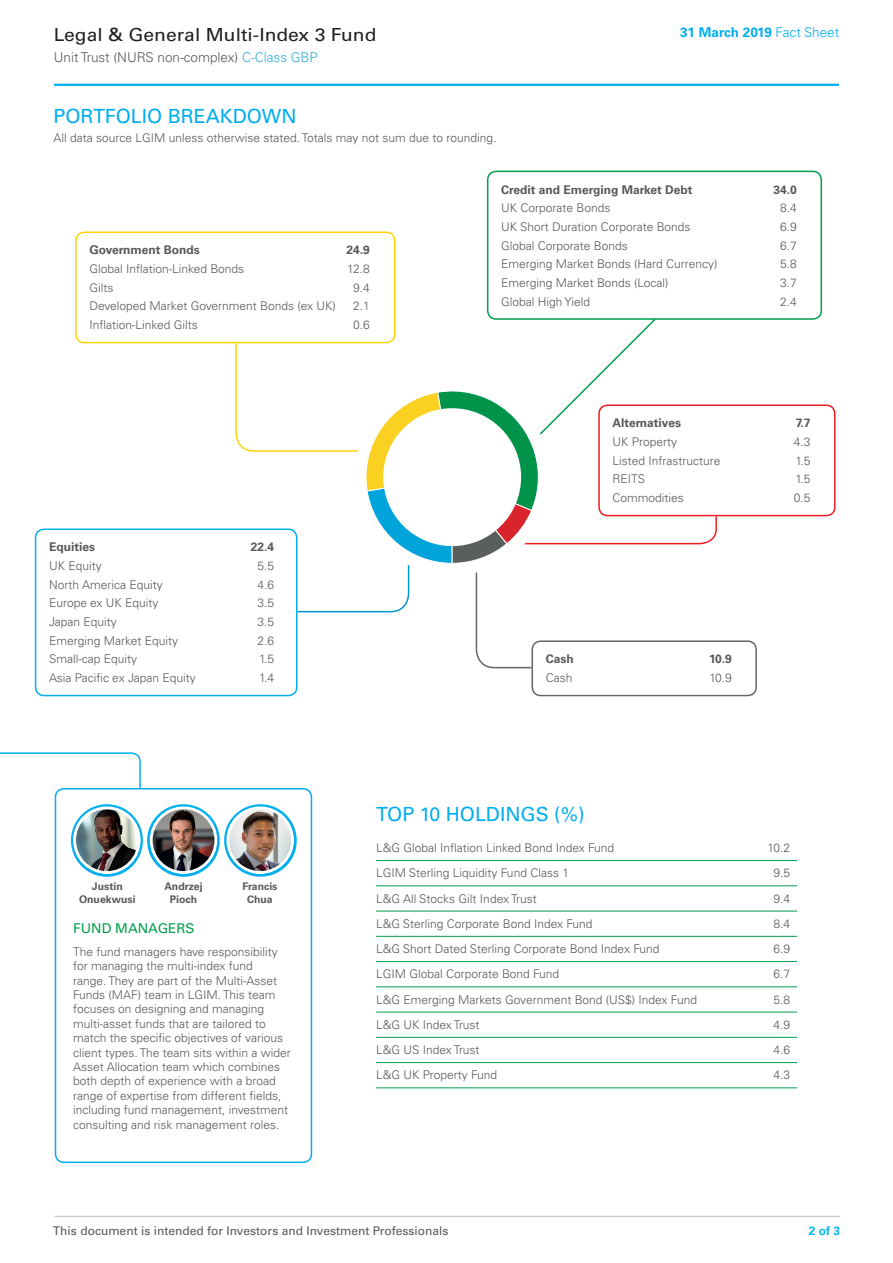
<style>
.page{position:relative;width:893px;height:1263px;background:#fff}
.page>*{position:absolute;margin:0;border:0;box-sizing:border-box;transform-origin:0 0}
.Grey_section_header{font:19.5px "Univers LT Pro 55 Roman";color:#00aeef}
.Blue_header{font:19.5px "Univers LT Pro 55 Roman";color:#00aeef}
.Document_title{font:18px "Univers LT Pro 55 Roman";color:#231f20;scale:1.07 1}
.Body{font:300 13.5px "Univers LT Pro 45";color:#57585a}
.Blue_header-2{font:700 13.5px "Univers LT Pro 65";color:#00aeef}
.Green_header{font:13.5px "Univers LT Pro 55 Roman";color:#009e4d}
.Body-2{font:300 12px/14.4px "Univers LT Pro 45";color:#57585a}
.Table_body_Green{font:300 12px "Univers LT Pro 45";color:#57585a}
.Body-3{font:700 12px "Univers LT Pro 65";color:#57585a}
.Body-4{font:12px "Univers LT Pro 55 Roman";color:#57585a}
.Body-5{font:700 12px "Univers LT Pro 65";color:#00baf1}
.Body-6{font:700 10.5px/12.6px "Univers LT Pro 65";color:#57585a;text-align:center}
.s1{color:#33add6}
.s2{font-family:"Univers LT Pro 45";font-weight:300}
</style>
<div class="page">
<hr style="left:54px;top:84px;width:785px;height:2px;background:#00aeef">
<hr style="left:55px;top:1216px;width:785px;height:1px;background:#bcbdc0">
<svg style="left:0;top:752px;width:141px;height:38px"></svg>
<hr style="left:376px;top:860px;width:421px;height:1px;background:#009e4d">
<hr style="left:376px;top:885px;width:421px;height:1px;background:#009e4d">
<hr style="left:376px;top:911px;width:421px;height:1px;background:#009e4d">
<hr style="left:376px;top:936px;width:421px;height:1px;background:#009e4d">
<hr style="left:376px;top:961px;width:421px;height:1px;background:#009e4d">
<hr style="left:376px;top:986px;width:421px;height:1px;background:#009e4d">
<hr style="left:376px;top:1012px;width:421px;height:1px;background:#009e4d">
<hr style="left:376px;top:1037px;width:421px;height:1px;background:#009e4d">
<hr style="left:376px;top:1062px;width:421px;height:1px;background:#009e4d">
<hr style="left:376px;top:1087px;width:421px;height:1px;background:#009e4d">
<div style="left:55px;top:788px;width:257px;height:375px;border:2px solid #00aeef;border-radius:9px"></div>
<img style="left:154px;top:804px;width:58px;height:71px">
<img style="left:212px;top:804px;width:85px;height:71px">
<img style="left:70px;top:804px;width:84px;height:71px">
<div style="left:35px;top:528px;width:262px;height:168px;border:2px solid #00aeef;border-radius:9px"></div>
<div style="left:75px;top:231px;width:320px;height:112px;border:2px solid #fed304;border-radius:9px"></div>
<div style="left:487px;top:171px;width:335px;height:149px;border:2px solid #009e4d;border-radius:9px"></div>
<div style="left:598px;top:404px;width:237px;height:112px;border:2px solid #ee1d23;border-radius:9px"></div>
<div style="left:531px;top:640px;width:226px;height:56px;border:2px solid #666;border-radius:9px"></div>
<svg style="left:235px;top:320px;width:483px;height:349px"></svg>
<div style="left:383px;top:408px;width:138px;height:138px;background:#fff;border-radius:50%"></div>
<p class="Document_title" style="left:54px;top:24px;width:303px">Legal &amp; General Multi-Index 3 Fund</p>
<p class="Body" style="left:54px;top:49px;width:265px">Unit Trust (NURS non-complex) <span class="s1">C-Class GBP</span></p>
<p class="Grey_section_header" style="left:54px;top:105px;width:244px">PORTFOLIO BREAKDOWN</p>
<p class="Body-2" style="left:54px;top:130px;width:445px">All data source LGIM unless otherwise stated. Totals may not sum due to rounding.</p>
<p class="Blue_header-2" style="left:680px;top:25px;width:161px">31 March 2019 <span class="s2">Fact Sheet</span></p>
<p class="Body-3" style="left:89px;top:243px;width:112px">Government Bonds</p>
<p class="Body-3" style="left:347px;top:243px;width:25px">24.9</p>
<p class="Body-2" style="left:89px;top:262px;width:156px">Global Inflation-Linked Bonds</p>
<p class="Body-2" style="left:347px;top:262px;width:24px">12.8</p>
<p class="Body-2" style="left:89px;top:280px;width:26px">Gilts</p>
<p class="Body-2" style="left:353px;top:280px;width:18px">9.4</p>
<p class="Body-2" style="left:89px;top:299px;width:248px">Developed Market Government Bonds (ex UK)</p>
<p class="Body-2" style="left:353px;top:299px;width:18px">2.1</p>
<p class="Body-2" style="left:89px;top:318px;width:110px">Inflation-Linked Gilts</p>
<p class="Body-2" style="left:353px;top:318px;width:18px">0.6</p>
<p class="Body-3" style="left:49px;top:540px;width:48px">Equities</p>
<p class="Body-3" style="left:251px;top:540px;width:25px">22.4</p>
<p class="Body-2" style="left:49px;top:559px;width:54px">UK Equity</p>
<p class="Body-2" style="left:257px;top:559px;width:18px">5.5</p>
<p class="Body-2" style="left:49px;top:577px;width:115px">North America Equity</p>
<p class="Body-2" style="left:257px;top:577px;width:18px">4.6</p>
<p class="Body-2" style="left:49px;top:596px;width:111px">Europe ex UK Equity</p>
<p class="Body-2" style="left:257px;top:596px;width:18px">3.5</p>
<p class="Body-2" style="left:49px;top:615px;width:69px">Japan Equity</p>
<p class="Body-2" style="left:257px;top:615px;width:18px">3.5</p>
<p class="Body-2" style="left:49px;top:633px;width:131px">Emerging Market Equity</p>
<p class="Body-2" style="left:257px;top:633px;width:18px">2.6</p>
<p class="Body-2" style="left:49px;top:652px;width:90px">Small-cap Equity</p>
<p class="Body-2" style="left:259px;top:652px;width:16px">1.5</p>
<p class="Body-2" style="left:49px;top:670px;width:148px">Asia Pacific ex Japan Equity</p>
<p class="Body-2" style="left:259px;top:670px;width:16px">1.4</p>
<p class="Body-3" style="left:501px;top:182px;width:193px">Credit and Emerging Market Debt</p>
<p class="Body-3" style="left:773px;top:182px;width:25px">34.0</p>
<p class="Body-2" style="left:501px;top:201px;width:111px">UK Corporate Bonds</p>
<p class="Body-2" style="left:780px;top:201px;width:18px">8.4</p>
<p class="Body-2" style="left:501px;top:219px;width:191px">UK Short Duration Corporate Bonds</p>
<p class="Body-2" style="left:780px;top:219px;width:18px">6.9</p>
<p class="Body-2" style="left:501px;top:238px;width:128px">Global Corporate Bonds</p>
<p class="Body-2" style="left:780px;top:238px;width:18px">6.7</p>
<p class="Body-2" style="left:501px;top:257px;width:218px">Emerging Market Bonds (Hard Currency)</p>
<p class="Body-2" style="left:780px;top:257px;width:18px">5.8</p>
<p class="Body-2" style="left:501px;top:275px;width:169px">Emerging Market Bonds (Local)</p>
<p class="Body-2" style="left:780px;top:275px;width:18px">3.7</p>
<p class="Body-2" style="left:501px;top:294px;width:90px">Global High Yield</p>
<p class="Body-2" style="left:780px;top:294px;width:18px">2.4</p>
<p class="Body-3" style="left:613px;top:416px;width:70px">Alternatives</p>
<p class="Body-3" style="left:796px;top:416px;width:16px">7.7</p>
<p class="Body-2" style="left:613px;top:435px;width:66px">UK Property</p>
<p class="Body-2" style="left:794px;top:435px;width:18px">4.3</p>
<p class="Body-2" style="left:613px;top:453px;width:109px">Listed Infrastructure</p>
<p class="Body-2" style="left:796px;top:453px;width:16px">1.5</p>
<p class="Body-2" style="left:613px;top:472px;width:34px">REITS</p>
<p class="Body-2" style="left:796px;top:472px;width:16px">1.5</p>
<p class="Body-2" style="left:613px;top:491px;width:73px">Commodities</p>
<p class="Body-2" style="left:794px;top:491px;width:18px">0.5</p>
<p class="Body-3" style="left:546px;top:652px;width:30px">Cash</p>
<p class="Body-3" style="left:709px;top:652px;width:24px">10.9</p>
<p class="Body-2" style="left:546px;top:670px;width:28px">Cash</p>
<p class="Body-2" style="left:709px;top:670px;width:24px">10.9</p>
<p class="Body-6" style="left:79px;top:880px;width:58px">Justin<br>Onuekwusi</p>
<p class="Body-6" style="left:164px;top:880px;width:40px">Andrzej<br>Pioch</p>
<p class="Body-6" style="left:242px;top:880px;width:37px">Francis<br>Chua</p>
<p class="Green_header" style="left:73px;top:920px;width:123px">FUND MANAGERS</p>
<p class="Body-2" style="left:73px;top:944px;width:219px">The fund managers have responsibility for managing the multi-index fund<br>range. They are part of the Multi-Asset Funds (MAF) team in LGIM. This team focuses on designing and managing multi-asset funds that are tailored to match the specific objectives of various client types. The team sits within a wider Asset Allocation team which combines both depth of experience with a broad range of expertise from different fields, including fund management, investment consulting and risk management roles.</p>
<p class="Blue_header" style="left:376px;top:802px;width:210px">TOP 10 HOLDINGS (%)</p>
<p class="Table_body_Green" style="left:376px;top:840px;width:240px">L&amp;G Global Inflation Linked Bond Index Fund</p>
<p class="Table_body_Green" style="left:768px;top:840px;width:24px">10.2</p>
<p class="Table_body_Green" style="left:376px;top:866px;width:194px">LGIM Sterling Liquidity Fund Class 1</p>
<p class="Table_body_Green" style="left:773px;top:866px;width:18px">9.5</p>
<p class="Table_body_Green" style="left:376px;top:891px;width:162px">L&amp;G All Stocks Gilt Index Trust</p>
<p class="Table_body_Green" style="left:773px;top:891px;width:18px">9.4</p>
<p class="Table_body_Green" style="left:376px;top:916px;width:218px">L&amp;G Sterling Corporate Bond Index Fund</p>
<p class="Table_body_Green" style="left:773px;top:916px;width:18px">8.4</p>
<p class="Table_body_Green" style="left:376px;top:941px;width:285px">L&amp;G Short Dated Sterling Corporate Bond Index Fund</p>
<p class="Table_body_Green" style="left:773px;top:941px;width:18px">6.9</p>
<p class="Table_body_Green" style="left:376px;top:967px;width:185px">LGIM Global Corporate Bond Fund</p>
<p class="Table_body_Green" style="left:773px;top:967px;width:18px">6.7</p>
<p class="Table_body_Green" style="left:376px;top:992px;width:322px">L&amp;G Emerging Markets Government Bond (US$) Index Fund</p>
<p class="Table_body_Green" style="left:773px;top:992px;width:18px">5.8</p>
<p class="Table_body_Green" style="left:376px;top:1017px;width:105px">L&amp;G UK Index Trust</p>
<p class="Table_body_Green" style="left:773px;top:1017px;width:18px">4.9</p>
<p class="Table_body_Green" style="left:376px;top:1042px;width:105px">L&amp;G US Index Trust</p>
<p class="Table_body_Green" style="left:773px;top:1042px;width:18px">4.6</p>
<p class="Table_body_Green" style="left:376px;top:1068px;width:123px">L&amp;G UK Property Fund</p>
<p class="Table_body_Green" style="left:773px;top:1068px;width:18px">4.3</p>
<p class="Body-4" style="left:53px;top:1224px;width:397px">This document is intended for Investors and Investment Professionals</p>
<p class="Body-5" style="left:809px;top:1223px;width:33px">2 of 3</p>
</div>
